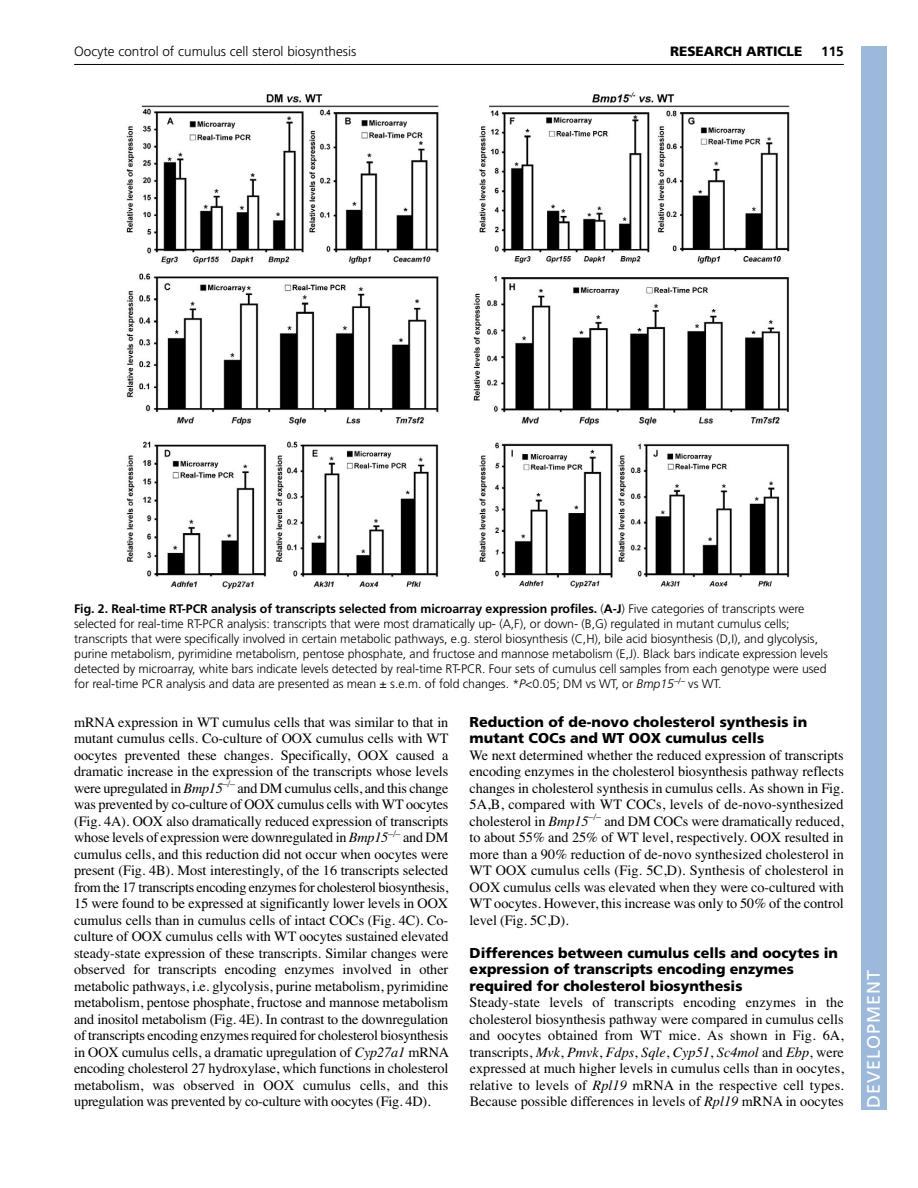
<style>
.page{position:relative;width:918px;height:1188px;background:#fff}
.page>*{position:absolute;margin:0;border:0;box-sizing:border-box;transform-origin:0 0}
.t1{font:18px "Frutiger LT Std";letter-spacing:.055em;color:#fff}
.t2{font:14.25px/16.5px "Times";letter-spacing:-.005em;color:#000;text-align:justify}
.t3{font:900 14.25px/16.5px "Frutiger LT Std";color:#000}
.t4{font:300 13.5px "Frutiger LT Std";color:#000}
.t5{font:900 13.5px "Frutiger LT Std";color:#000}
.t6{font:700 13.5px "Frutiger LT Std";color:#000}
.t7{font:300 12.3px/15px "Frutiger LT Std";letter-spacing:-.005em;color:#000}
.s1{font-weight:700}
.s2{font-style:italic}
</style>
<div class="page">
<hr style="left:74px;top:64px;width:770px;height:1px;background:#000">
<img style="left:126px;top:92px;width:664px;height:497px">
<div style="left:861px;top:46px;width:25px;height:1064px;background:#9cb9db"></div>
<p class="t4" style="left:74px;top:46px;width:284px">Oocyte control of cumulus cell sterol biosynthesis</p>
<p class="t5" style="left:670px;top:46px;width:134px">RESEARCH ARTICLE</p>
<p class="t6" style="left:821px;top:46px;width:24px">115</p>
<p class="t7" style="left:74px;top:603px;width:755px"><span class="s1">Fig. 2. Real-time RT-PCR analysis of transcripts selected from microarray expression profiles.</span> (<span class="s1">A-J</span>) Five categories of transcripts were selected for real-time RT-PCR analysis: transcripts that were most dramatically up- (A,F), or down- (B,G) regulated in mutant cumulus cells; transcripts that were specifically involved in certain metabolic pathways, e.g. sterol biosynthesis (C,H), bile acid biosynthesis (D,I), and glycolysis, purine metabolism, pyrimidine metabolism, pentose phosphate, and fructose and mannose metabolism (E,J). Black bars indicate expression levels detected by microarray, white bars indicate levels detected by real-time RT-PCR. Four sets of cumulus cell samples from each genotype were used for real-time PCR analysis and data are presented as mean ± s.e.m. of fold changes. *<span class="s2">P</span>&lt;0.05; DM vs WT, or <span class="s2">Bmp15</span><sup>–/–</sup> vs WT.</p>
<p class="t2" style="left:74px;top:715px;width:376px">mRNA expression in WT cumulus cells that was similar to that in mutant cumulus cells. Co-culture of OOX cumulus cells with WT oocytes prevented these changes. Specifically, OOX caused a dramatic increase in the expression of the transcripts whose levels were upregulated in <span class="s2">Bmp15</span><sup>–/–</sup> and DM cumulus cells, and this change was prevented by co-culture of OOX cumulus cells with WT oocytes (Fig. 4A). OOX also dramatically reduced expression of transcripts whose levels of expression were downregulated in <span class="s2">Bmp15</span><sup>–/–</sup> and DM cumulus cells, and this reduction did not occur when oocytes were present (Fig. 4B). Most interestingly, of the 16 transcripts selected from the 17 transcripts encoding enzymes for cholesterol biosynthesis, 15 were found to be expressed at significantly lower levels in OOX cumulus cells than in cumulus cells of intact COCs (Fig. 4C). Co&shy;culture of OOX cumulus cells with WT oocytes sustained elevated steady-state expression of these transcripts. Similar changes were observed for transcripts encoding enzymes involved in other metabolic pathways, i.e. glycolysis, purine metabolism, pyrimidine metabolism, pentose phosphate, fructose and mannose metabolism and inositol metabolism (Fig. 4E). In contrast to the downregulation of transcripts encoding enzymes required for cholesterol biosynthesis in OOX cumulus cells, a dramatic upregulation of <span class="s2">Cyp27a1</span> mRNA encoding cholesterol 27 hydroxylase, which functions in cholesterol metabolism, was observed in OOX cumulus cells, and this upregulation was prevented by co-culture with oocytes (Fig. 4D).</p>
<p class="t3" style="left:470px;top:715px;width:339px">Reduction of de-novo cholesterol synthesis in mutant COCs and WT OOX cumulus cells</p>
<p class="t2" style="left:470px;top:748px;width:376px">We next determined whether the reduced expression of transcripts encoding enzymes in the cholesterol biosynthesis pathway reflects changes in cholesterol synthesis in cumulus cells. As shown in Fig.<br>5A,B, compared with WT COCs, levels of de-novo-synthesized cholesterol in <span class="s2">Bmp15</span><sup>–/–</sup> and DM COCs were dramatically reduced, to about 55% and 25% of WT level, respectively. OOX resulted in more than a 90% reduction of de-novo synthesized cholesterol in WT OOX cumulus cells (Fig. 5C,D). Synthesis of cholesterol in OOX cumulus cells was elevated when they were co-cultured with WT oocytes. However, this increase was only to 50% of the control level (Fig. 5C,D).</p>
<p class="t3" style="left:470px;top:946px;width:370px">Differences between cumulus cells and oocytes in expression of transcripts encoding enzymes required for cholesterol biosynthesis</p>
<p class="t2" style="left:470px;top:996px;width:376px">Steady-state levels of transcripts encoding enzymes in the cholesterol biosynthesis pathway were compared in cumulus cells and oocytes obtained from WT mice. As shown in Fig. 6A, transcripts, <span class="s2">Mvk</span>, <span class="s2">Pmvk</span>, <span class="s2">Fdps</span>, <span class="s2">Sqle</span>, <span class="s2">Cyp51</span>, <span class="s2">Sc4mol</span> and <span class="s2">Ebp</span>, were expressed at much higher levels in cumulus cells than in oocytes, relative to levels of <span class="s2">Rpl19</span> mRNA in the respective cell types.<br>Because possible differences in levels of <span class="s2">Rpl19</span> mRNA in oocytes</p>
<p class="t1" style="left:863px;top:1108px;width:140px;rotate:-90deg">DEVELOPMENT</p>
</div>
